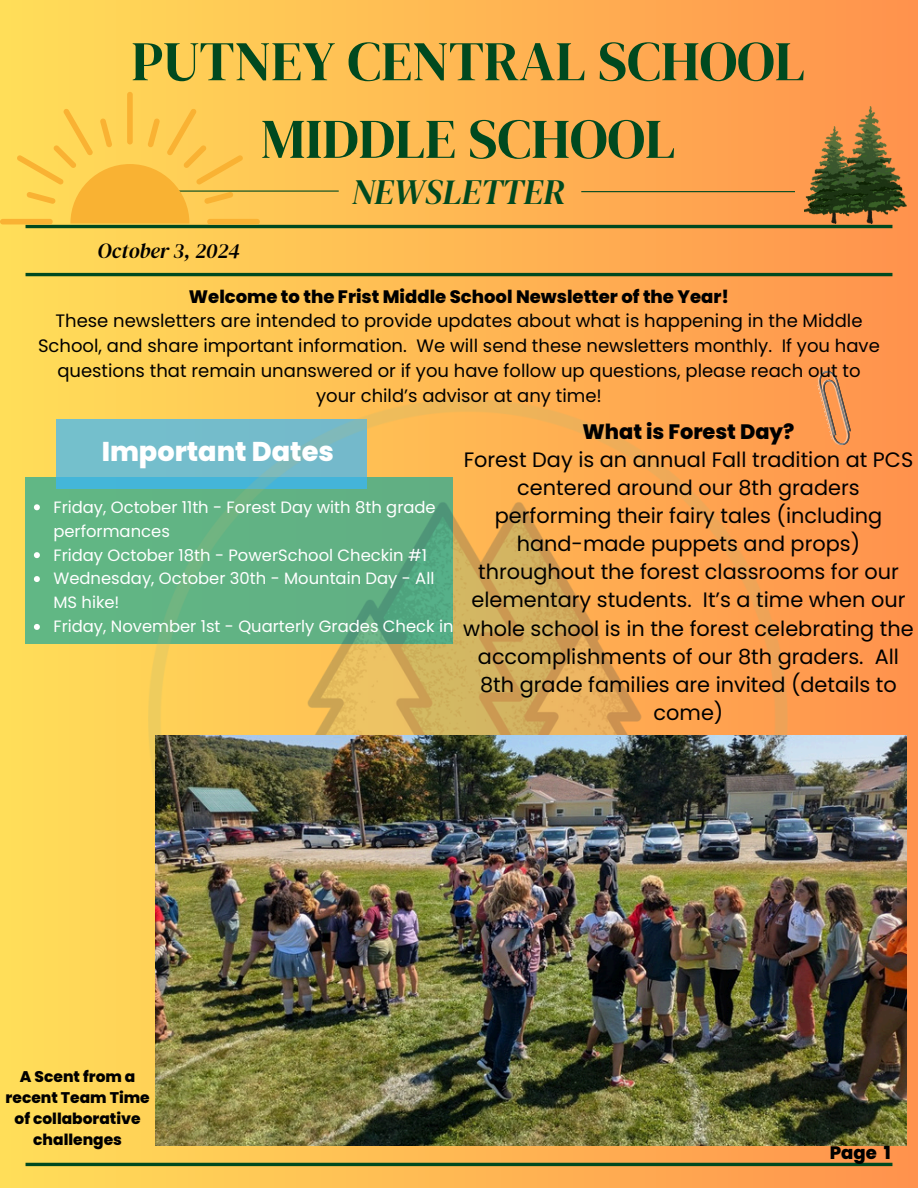
<style>
.page{position:relative;width:918px;height:1188px;background:#fff}
.page>*{position:absolute;margin:0;border:0;box-sizing:border-box;transform-origin:0 0}
.t1{font:55.95px/77.7px "DM Serif Display";color:#00491f;text-align:center}
.t2{font:italic 35.25px "DM Serif Display";color:#00491f}
.t3{font:800 27.15px "Poppins";color:#fff}
.t4{font:italic 21.15px "DM Serif Display";color:#000}
.t5{font:20.85px/28.2px "Poppins";color:#000;text-align:center}
.t6{font:18px/24.8px "Poppins";color:#000;text-align:center}
.t7{font:800 18px "Poppins";color:#000}
.t8{font:16.35px/23.9px "Poppins";color:#fff}
.t9{font:800 15.45px/20.9px "Poppins";color:#000;text-align:center}
.s1{font-weight:800}
</style>
<div class="page">
<div style="left:0;top:0;width:918px;height:1188px;background:linear-gradient(to right,#fede59,#fe914d)"></div>
<hr style="left:125px;top:191px;width:214px;height:1px;background:#00491f">
<hr style="left:26px;top:225px;width:866px;height:3px;background:#00491f">
<hr style="left:26px;top:273px;width:866px;height:3px;background:#00491f">
<hr style="left:26px;top:1163px;width:866px;height:3px;background:#00491f">
<hr style="left:581px;top:191px;width:214px;height:1px;background:#00491f">
<div style="left:26px;top:477px;width:427px;height:167px;background:#61b684"></div>
<svg style="left:56px;top:419px;width:93px;height:70px;fill:#74bfcc"></svg>
<svg style="left:815px;top:365px;width:41px;height:86px"></svg>
<img style="left:815px;top:368px;width:40px;height:80px">
<img style="left:835px;top:106px;width:72px;height:117px">
<img style="left:805px;top:127px;width:60px;height:96px">
<img style="left:149px;top:400px;width:639px;height:639px">
<div style="left:127px;top:92px;width:6px;height:52px;background:#f9b233;border-radius:3px"></div>
<div style="left:0;top:219px;width:53px;height:5px;background:#f9b233;border-radius:3px"></div>
<div style="left:207px;top:219px;width:53px;height:5px;background:#f9b233;border-radius:3px"></div>
<svg style="left:17px;top:108px;width:226px;height:116px"></svg>
<img style="left:155px;top:735px;width:752px;height:411px">
<svg style="left:34px;top:504px;width:6px;height:6px"></svg>
<svg style="left:34px;top:552px;width:6px;height:6px"></svg>
<svg style="left:34px;top:576px;width:6px;height:6px"></svg>
<svg style="left:34px;top:624px;width:6px;height:6px"></svg>
<h1 class="t1" style="left:131px;top:22px;width:675px">PUTNEY CENTRAL SCHOOL<br>MIDDLE SCHOOL</h1>
<p class="t2" style="left:352px;top:167px;width:215px">NEWSLETTER</p>
<p class="t4" style="left:97px;top:236px;width:144px">October 3, 2024</p>
<p class="t6" style="left:38px;top:284px;width:843px"><span class="s1">Welcome to the Frist Middle School Newsletter of the Year!<br></span>These newsletters are intended to provide updates about what is happening in the Middle School, and share important information. We will send these newsletters monthly. If you have questions that remain unanswered or if you have follow up questions, please reach out to your child’s advisor at any time!</p>
<h6 class="t5" style="left:463px;top:417px;width:452px"><span class="s1">What is Forest Day?<br></span>Forest Day is an annual Fall tradition at PCS centered around our 8th graders performing their fairy tales (including hand-made puppets and props) throughout the forest classrooms for our elementary students. It’s a time when our whole school is in the forest celebrating the accomplishments of our 8th graders. All 8th grade families are invited (details to come)</h6>
<p class="t3" style="left:102px;top:432px;width:234px">Important Dates</p>
<h2 class="t8" style="left:53px;top:495px;width:384px">Friday, October 11th - Forest Day with 8th grade performances</h2>
<p class="t8" style="left:53px;top:543px;width:375px">Friday October 18th - PowerSchool Checkin #1</p>
<p class="t8" style="left:53px;top:567px;width:382px">Wednesday, October 30th - Mountain Day - All<br>MS hike!</p>
<p class="t8" style="left:53px;top:615px;width:402px">Friday, November 1st - Quarterly Grades Check in</p>
<p class="t9" style="left:6px;top:1067px;width:146px">A Scent from a recent Team Time of collaborative challenges</p>
<h4 class="t7" style="left:830px;top:1141px;width:62px">Page 1</h4>
</div>
